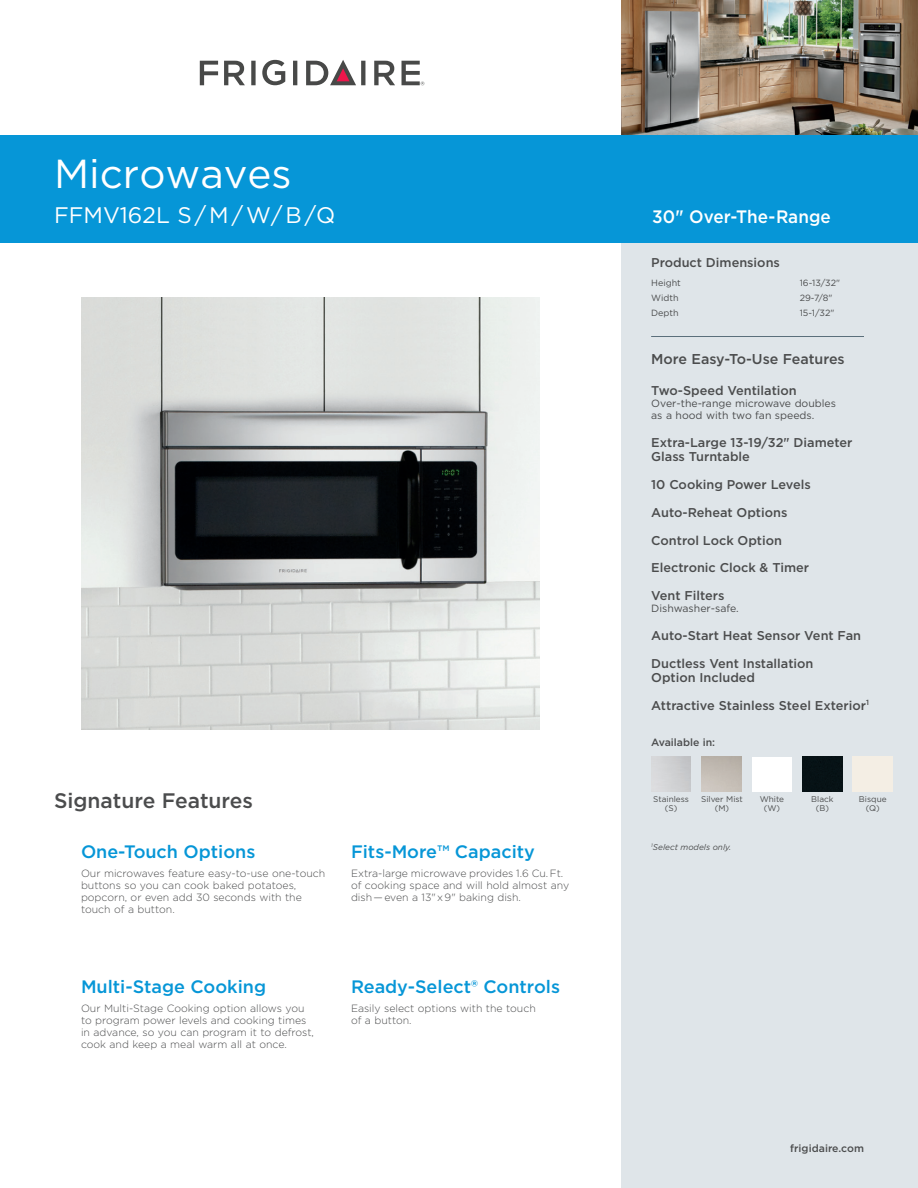
<style>
.page{position:relative;width:918px;height:1188px;background:#fff}
.page>*{position:absolute;margin:0;border:0;box-sizing:border-box;transform-origin:0 0}
.t1{font:40.5px "Gotham";color:#fff}
.t2{font:22.5px "Gotham";color:#fff}
.t3{font:500 21px "Gotham";color:#4b4c4d}
.t4{font:500 18px "Gotham";color:#0696d7}
.t5{font:500 18px "Gotham";color:#fff;scale:.95 1}
.t6{font:500 14.25px "Gotham";color:#4b4c4d}
.t7{font:500 12.75px/27.8px "Gotham";color:#4b4c4d}
.t8{font:300 10.5px/12px "Gotham";color:#4b4c4d}
.t9{font:10.5px/12px "Gotham";color:#4b4c4d}
.t10{font:500 10.5px "Gotham";color:#4b4c4d}
.t11{font:9px "Gotham";color:#4b4c4d}
.t12{font:8.25px/9px "Gotham";color:#4b4c4d;text-align:center}
.t13{font:italic 8.25px "Gotham";color:#4b4c4d}
</style>
<div class="page">
<div style="left:621px;top:0;width:297px;height:1188px;background:#dfe5e9"></div>
<hr style="left:651px;top:336px;width:213px;height:1px;background:#5b6f7b">
<img style="left:621px;top:0;width:297px;height:135px">
<div style="left:0;top:135px;width:918px;height:108px;background:#0696d7"></div>
<svg style="left:262px;top:60px;width:23px;height:25px"></svg>
<svg style="left:200px;top:61px;width:18px;height:24px"></svg>
<svg style="left:224px;top:61px;width:21px;height:24px"></svg>
<svg style="left:251px;top:61px;width:5px;height:24px"></svg>
<svg style="left:293px;top:61px;width:4px;height:24px"></svg>
<svg style="left:374px;top:61px;width:21px;height:24px"></svg>
<svg style="left:306px;top:60px;width:59px;height:25px"></svg>
<svg style="left:402px;top:61px;width:22px;height:24px"></svg>
<img style="left:81px;top:297px;width:459px;height:432px">
<img style="left:853px;top:757px;width:40px;height:34px">
<img style="left:802px;top:757px;width:40px;height:34px">
<div style="left:752px;top:757px;width:40px;height:34px;background:#fff"></div>
<h1 class="t1" style="left:54px;top:147px;width:344px">Drop-In Cooktop</h1>
<h2 class="t2" style="left:69px;top:201px;width:144px">PEC3085K S</h2>
<h3 class="t5" style="left:648px;top:205px;width:109px">30" Electric</h3>
<h1 class="t1" style="left:54px;top:147px;width:239px">Microwaves</h1>
<h2 class="t2" style="left:54px;top:201px;width:283px">FFMV162L S / M / W/ B /Q</h2>
<h3 class="t5" style="left:652px;top:205px;width:190px">30" Over-The-Range</h3>
<p class="t7" style="left:651px;top:249px;width:130px">Product Dimensions</p>
<p class="t11" style="left:651px;top:277px;width:31px">Height</p>
<p class="t11" style="left:800px;top:277px;width:42px">16-13/32"</p>
<p class="t11" style="left:651px;top:292px;width:29px">Width</p>
<p class="t11" style="left:800px;top:292px;width:34px">29-7/8"</p>
<p class="t11" style="left:651px;top:307px;width:29px">Depth</p>
<p class="t11" style="left:800px;top:307px;width:36px">15-1/32"</p>
<h3 class="t6" style="left:651px;top:349px;width:195px">More Easy-To-Use Features</h3>
<p class="t7" style="left:651px;top:377px;width:147px">Two-Speed Ventilation</p>
<p class="t9" style="left:651px;top:397px;width:186px">Over-the-range microwave doubles as a hood with two fan speeds.</p>
<p class="t7" style="left:651px;top:435px;width:203px;line-height:14.2px">Extra-Large 13-19/32" Diameter<br>Glass Turntable</p>
<p class="t7" style="left:651px;top:471px;width:161px">10 Cooking Power Levels<br>Auto-Reheat Options<br>Control Lock Option<br>Electronic Clock &amp; Timer<br>Vent Filters</p>
<p class="t9" style="left:651px;top:602px;width:89px">Dishwasher-safe.</p>
<p class="t7" style="left:651px;top:621px;width:211px">Auto-Start Heat Sensor Vent Fan<br>Ductless Vent Installation</p>
<p class="t7" style="left:651px;top:663px;width:219px">Option Included<br>Attractive Stainless Steel Exterior<sup>1</sup></p>
<p class="t10" style="left:651px;top:736px;width:65px">Available in:</p>
<h3 class="t3" style="left:54px;top:787px;width:201px">Signature Features</h3>
<h3 class="t4" style="left:81px;top:840px;width:176px">One-Touch Options</h3>
<p class="t8" style="left:81px;top:867px;width:246px">Our microwaves feature easy-to-use one-touch buttons so you can cook baked potatoes, popcorn, or even add 30 seconds with the touch of a button.</p>
<h3 class="t4" style="left:81px;top:975px;width:187px">Multi-Stage Cooking</h3>
<p class="t8" style="left:81px;top:1002px;width:235px">Our Multi-Stage Cooking option allows you to program power levels and cooking times in advance, so you can program it to defrost, cook and keep a meal warm all at once.</p>
<h3 class="t4" style="left:351px;top:840px;width:185px">Fits-More™ Capacity</h3>
<p class="t8" style="left:351px;top:867px;width:220px">Extra-large microwave provides 1.6 Cu. Ft. of cooking space and will hold almost any dish — even a 13" x 9" baking dish.</p>
<h3 class="t4" style="left:351px;top:975px;width:211px">Ready-Select® Controls</h3>
<p class="t8" style="left:351px;top:1002px;width:186px">Easily select options with the touch of a button.</p>
<p class="t12" style="left:653px;top:795px;width:37px">Stainless (S)</p>
<p class="t12" style="left:859px;top:795px;width:29px">Bisque (Q)</p>
<p class="t12" style="left:701px;top:795px;width:43px">Silver Mist (M)</p>
<p class="t12" style="left:760px;top:795px;width:26px">White (W)</p>
<p class="t12" style="left:811px;top:795px;width:24px">Black (B)</p>
<p class="t13" style="left:651px;top:842px;width:82px"><sup>1</sup>Select models only.</p>
<p class="t10" style="left:790px;top:1141px;width:75px">frigidaire.com</p>
</div>
